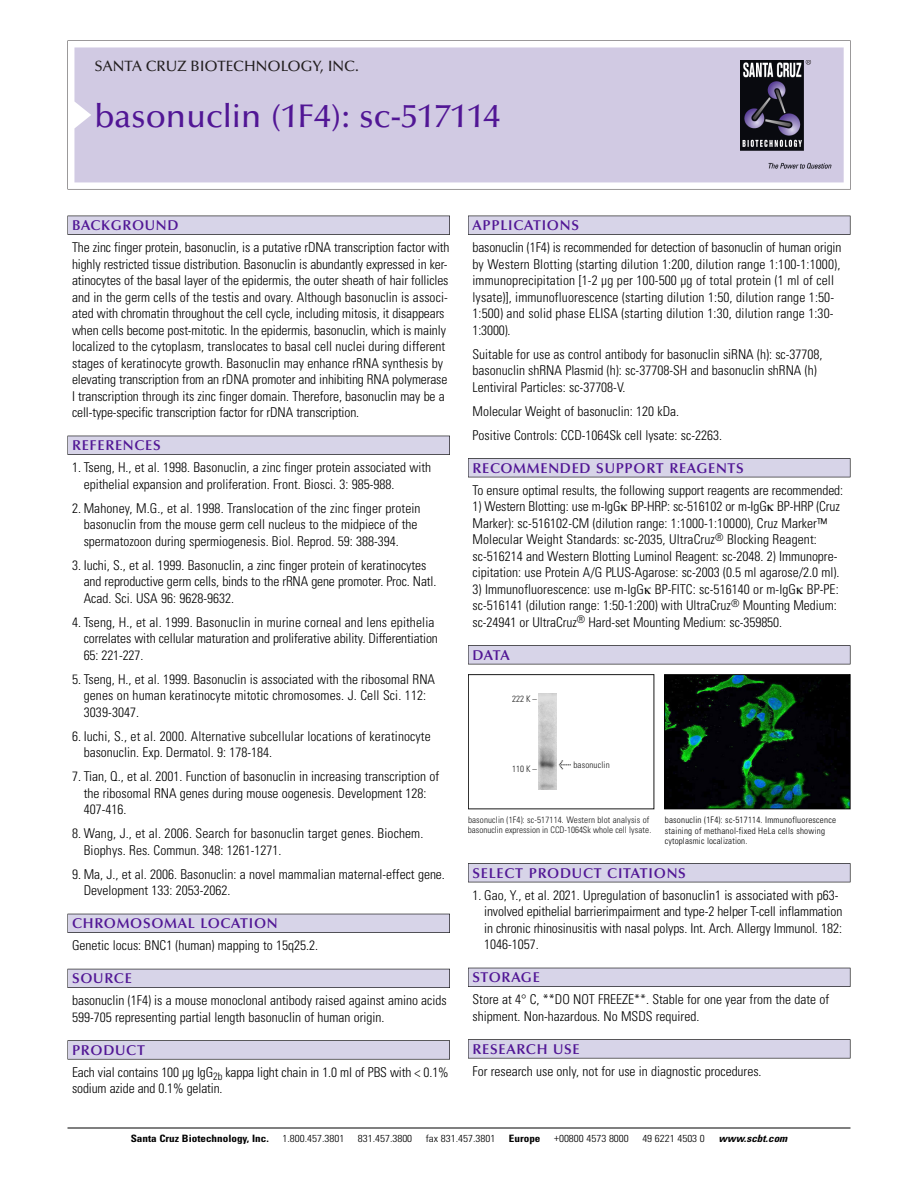
<style>
.page{position:relative;width:918px;height:1188px;background:#fff}
.page>*{position:absolute;margin:0;border:0;box-sizing:border-box;transform-origin:0 0}
.t1{font:500 33px "Optima";color:#511695}
.t2{font:500 15px "Optima";color:#231f20}
.t3{font:600 14.25px "Optima";letter-spacing:.05em;color:#511695}
.t4{font:300 condensed 13.5px/16.5px "Univers";color:#000}
.t5{font:300 condensed 10.2px "Univers";color:#000;scale:1.1 1}
.t6{font:700 condensed 10.2px "Univers";color:#000;scale:1.1 1}
.t7{font:italic 700 condensed 10.2px "Univers";color:#000;scale:1.1 1}
.t8{font:300 condensed 9px/10.5px "Univers";letter-spacing:.015em;color:#191919}
.t9{font:300 condensed 9px/10.5px "Univers";letter-spacing:.02em;color:#000}
.s1{font-family:"Meta Plus";font-weight:400;font-stretch:normal;font-size:10.5px}
</style>
<div class="page">
<svg style="left:68px;top:40px;width:783px;height:149px"></svg>
<div style="left:74px;top:47px;width:770px;height:135px;background:#d1cae3"></div>
<img style="left:741px;top:60px;width:90px;height:108px">
<div style="left:68px;top:216px;width:382px;height:19px;background:#535256"></div>
<div style="left:68px;top:216px;width:381px;height:18px;background:#d7d4e8"></div>
<div style="left:68px;top:436px;width:382px;height:19px;background:#525156"></div>
<div style="left:68px;top:436px;width:381px;height:18px;background:#d7d4e8"></div>
<div style="left:68px;top:914px;width:382px;height:19px;background:#515057"></div>
<div style="left:68px;top:914px;width:381px;height:18px;background:#d7d4e8"></div>
<div style="left:68px;top:969px;width:382px;height:19px;background:#535259"></div>
<div style="left:68px;top:969px;width:381px;height:18px;background:#d7d4e8"></div>
<svg style="left:68px;top:1040px;width:382px;height:20px"></svg>
<div style="left:68px;top:1041px;width:381px;height:18px;background:#d7d4e8"></div>
<div style="left:468px;top:216px;width:382px;height:19px;background:#535256"></div>
<div style="left:468px;top:216px;width:382px;height:18px;background:#d7d4e8"></div>
<div style="left:468px;top:458px;width:382px;height:19px;background:#515155"></div>
<div style="left:468px;top:459px;width:382px;height:18px;background:#d7d4e8"></div>
<div style="left:468px;top:645px;width:382px;height:19px;background:#545357"></div>
<div style="left:468px;top:646px;width:382px;height:18px;background:#d7d4e8"></div>
<div style="left:468px;top:863px;width:382px;height:19px;background:#515155"></div>
<div style="left:468px;top:864px;width:382px;height:18px;background:#d7d4e8"></div>
<div style="left:468px;top:968px;width:382px;height:19px;background:#515057"></div>
<div style="left:468px;top:968px;width:382px;height:18px;background:#d7d4e8"></div>
<div style="left:468px;top:1039px;width:382px;height:19px;background:#575659"></div>
<div style="left:468px;top:1040px;width:382px;height:18px;background:#d7d4e8"></div>
<hr style="left:68px;top:1128px;width:782px;height:1px;background:#000">
<div style="left:468px;top:674px;width:186px;height:135px;border:1px solid #191919"></div>
<img style="left:538px;top:694px;width:19px;height:95px">
<img style="left:666px;top:676px;width:182px;height:131px">
<div style="left:664px;top:674px;width:186px;height:135px;border:1px solid #000"></div>
<p class="t2" style="left:94px;top:60px;width:266px">SANTA CRUZ BIOTECHNOLOGY, INC.</p>
<p class="t1" style="left:94px;top:102px;width:407px">basonuclin (1F4): sc-517114</p>
<p class="t3" style="left:72px;top:219px;width:108px">BACKGROUND</p>
<p class="t4" style="left:72px;top:240px;width:379px">The zinc finger protein, basonuclin, is a putative rDNA transcription factor with highly restricted tissue distribution. Basonuclin is abundantly expressed in ker&shy;atinocytes of the basal layer of the epidermis, the outer sheath of hair follicles and in the germ cells of the testis and ovary. Although basonuclin is associ&shy;ated with chromatin throughout the cell cycle, including mitosis, it disappears when cells become post-mitotic. In the epidermis, basonuclin, which is mainly localized to the cytoplasm, translocates to basal cell nuclei during different stages of keratinocyte growth. Basonuclin may enhance rRNA synthesis by elevating transcription from an rDNA promoter and inhibiting RNA polymerase I transcription through its zinc finger domain. Therefore, basonuclin may be a cell-type-specific transcription factor for rDNA transcription.</p>
<p class="t3" style="left:72px;top:439px;width:90px">REFERENCES</p>
<p class="t4" style="left:84px;top:460px;width:349px;text-indent:-12px">1. Tseng, H., et al. 1998. Basonuclin, a zinc finger protein associated with epithelial expansion and proliferation. Front. Biosci. 3: 985-988.</p>
<p class="t4" style="left:84px;top:501px;width:338px;text-indent:-12px">2. Mahoney, M.G., et al. 1998. Translocation of the zinc finger protein basonuclin from the mouse germ cell nucleus to the midpiece of the spermatozoon during spermiogenesis. Biol. Reprod. 59: 388-394.</p>
<p class="t4" style="left:84px;top:558px;width:354px;text-indent:-12px">3. Iuchi, S., et al. 1999. Basonuclin, a zinc finger protein of keratinocytes and reproductive germ cells, binds to the rRNA gene promoter. Proc. Natl.<br>Acad. Sci. USA 96: 9628-9632.</p>
<p class="t4" style="left:84px;top:615px;width:356px;text-indent:-12px">4. Tseng, H., et al. 1999. Basonuclin in murine corneal and lens epithelia correlates with cellular maturation and proliferative ability. Differentiation<br>65: 221-227.</p>
<p class="t4" style="left:84px;top:672px;width:353px;text-indent:-12px">5. Tseng, H., et al. 1999. Basonuclin is associated with the ribosomal RNA genes on human keratinocyte mitotic chromosomes. J. Cell Sci. 112:<br>3039-3047.</p>
<p class="t4" style="left:84px;top:729px;width:349px;text-indent:-12px">6. Iuchi, S., et al. 2000. Alternative subcellular locations of keratinocyte basonuclin. Exp. Dermatol. 9: 178-184.</p>
<p class="t4" style="left:84px;top:769px;width:357px;text-indent:-12px">7. Tian, Q., et al. 2001. Function of basonuclin in increasing transcription of the ribosomal RNA genes during mouse oogenesis. Development 128:<br>407-416.</p>
<p class="t4" style="left:84px;top:826px;width:341px;text-indent:-12px">8. Wang, J., et al. 2006. Search for basonuclin target genes. Biochem.<br>Biophys. Res. Commun. 348: 1261-1271.</p>
<p class="t4" style="left:84px;top:867px;width:363px;text-indent:-12px">9. Ma, J., et al. 2006. Basonuclin: a novel mammalian maternal-effect gene.<br>Development 133: 2053-2062.</p>
<p class="t3" style="left:72px;top:917px;width:207px">CHROMOSOMAL LOCATION</p>
<p class="t4" style="left:72px;top:939px;width:248px">Genetic locus: BNC1 (human) mapping to 15q25.2.</p>
<p class="t3" style="left:72px;top:972px;width:61px">SOURCE</p>
<p class="t4" style="left:72px;top:994px;width:376px">basonuclin (1F4) is a mouse monoclonal antibody raised against amino acids<br>599-705 representing partial length basonuclin of human origin.</p>
<p class="t3" style="left:72px;top:1044px;width:74px">PRODUCT</p>
<p class="t4" style="left:72px;top:1065px;width:378px">Each vial contains 100 µg IgG<sub>2b</sub> kappa light chain in 1.0 ml of PBS with &lt; 0.1% sodium azide and 0.1% gelatin.</p>
<p class="t3" style="left:473px;top:219px;width:108px">APPLICATIONS</p>
<p class="t4" style="left:473px;top:240px;width:370px">basonuclin (1F4) is recommended for detection of basonuclin of human origin by Western Blotting (starting dilution 1:200, dilution range 1:100-1:1000), immunoprecipitation [1-2 µg per 100-500 µg of total protein (1 ml of cell lysate)], immunofluorescence (starting dilution 1:50, dilution range 1:50- 1:500) and solid phase ELISA (starting dilution 1:30, dilution range 1:30- 1:3000).</p>
<p class="t4" style="left:473px;top:347px;width:352px">Suitable for use as control antibody for basonuclin siRNA (h): sc-37708, basonuclin shRNA Plasmid (h): sc-37708-SH and basonuclin shRNA (h)<br>Lentiviral Particles: sc-37708-V.</p>
<p class="t4" style="left:473px;top:404px;width:208px">Molecular Weight of basonuclin: 120 kDa.</p>
<p class="t4" style="left:473px;top:428px;width:251px">Positive Controls: CCD-1064Sk cell lysate: sc-2263.</p>
<p class="t3" style="left:473px;top:462px;width:273px">RECOMMENDED SUPPORT REAGENTS</p>
<p class="t4" style="left:473px;top:483px;width:372px">To ensure optimal results, the following support reagents are recommended:</p>
<p class="t4" style="left:473px;top:499px;width:369px">1) Western Blotting: use m-IgG BP-HRP: sc-516102 or m-IgG BP-HRP (Cruz Marker): sc-516102-CM (dilution range: 1:1000-1:10000), Cruz Marker™ Molecular Weight Standards: sc-2035, UltraCruz<sup>®</sup> Blocking Reagent: sc-516214 and Western Blotting Luminol Reagent: sc-2048. 2) Immunopre&shy;cipitation: use Protein A/G PLUS-Agarose: sc-2003 (0.5 ml agarose/2.0 ml).</p>
<p class="t4" style="left:473px;top:582px;width:368px">3) Immunofluorescence: use m-IgG BP-FITC: sc-516140 or m-IgG BP-PE: sc-516141 (dilution range: 1:50-1:200) with UltraCruz<sup>®</sup> Mounting Medium: sc-24941 or UltraCruz<sup>®</sup> Hard-set Mounting Medium: sc-359850.</p>
<p class="t3" style="left:473px;top:649px;width:39px">DATA</p>
<p class="t8" style="left:512px;top:694px;width:26px">222 K –</p>
<p class="t8" style="left:512px;top:765px;width:26px">110K–</p>
<p class="t8" style="left:559px;top:761px;width:52px"><span class="s1">&lt;</span> basonuclin</p>
<p class="t8" style="left:468px;top:815px;width:185px">basonuclin (1F4): sc-517114. Western blot analysis of basonuclin expression in CCD-1064Sk whole cell lysate.</p>
<p class="t9" style="left:665px;top:816px;width:173px">basonuclin (1F4): sc-517114. Immunofluorescence staining of methanol-fixed HeLa cells showing cytoplasmic localization.</p>
<p class="t3" style="left:473px;top:867px;width:215px">SELECT PRODUCT CITATIONS</p>
<p class="t4" style="left:484px;top:888px;width:360px;text-indent:-12px">1. Gao, Y., et al. 2021. Upregulation of basonuclin1 is associated with p63- involved epithelial barrierimpairment and type-2 helper T-cell inflammation in chronic rhinosinusitis with nasal polyps. Int. Arch. Allergy Immunol. 182:<br>1046-1057.</p>
<p class="t3" style="left:473px;top:971px;width:69px">STORAGE</p>
<p class="t4" style="left:473px;top:993px;width:358px">Store at 4° C, **DO NOT FREEZE**. Stable for one year from the date of shipment. Non-hazardous. No MSDS required.</p>
<p class="t3" style="left:473px;top:1043px;width:109px">RESEARCH USE</p>
<p class="t4" style="left:473px;top:1064px;width:291px">For research use only, not for use in diagnostic procedures.</p>
<p class="t6" style="left:131px;top:1135px;width:127px">Santa Cruz Biotechnology, Inc.</p>
<p class="t5" style="left:282px;top:1135px;width:58px">1.800.457.3801</p>
<p class="t5" style="left:358px;top:1135px;width:51px">831.457.3800</p>
<p class="t5" style="left:426px;top:1135px;width:65px">fax 831.457.3801</p>
<p class="t6" style="left:509px;top:1135px;width:30px">Europe</p>
<p class="t5" style="left:554px;top:1135px;width:69px">+00800 4573 8000</p>
<p class="t5" style="left:642px;top:1135px;width:58px">49 6221 4503 0</p>
<p class="t7" style="left:719px;top:1135px;width:66px">www.scbt.com</p>
</div>
